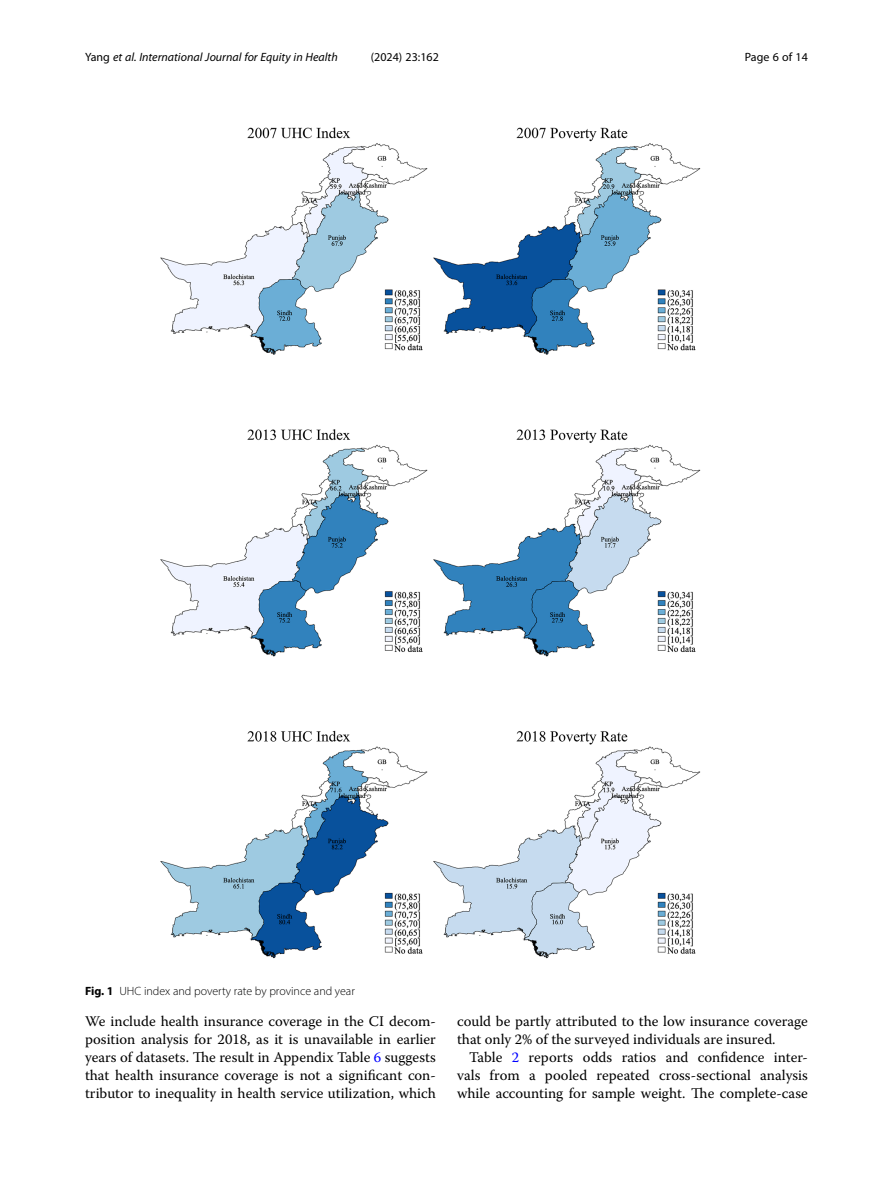
<style>
.page{position:relative;width:893px;height:1191px;background:#fff}
.page>*{position:absolute;margin:0;border:0;box-sizing:border-box;transform-origin:0 0}
.Body_Text_Indent{font:14.7px/18px "Warnock Pro";color:#000;text-align:justify}
.t1{font:italic 12px "Myriad Pro";color:#000}
.Figure_Caption{font:300 12px "Myriad Pro";color:#000}
.t2{font:12px "Myriad Pro";color:#000}
.s1{font-style:normal}
.s2{font-weight:700}
.s3{color:#00f}
</style>
<div class="page">
<img style="left:160px;top:127px;width:541px;height:832px">
<p class="t1" style="left:85px;top:50px;width:254px"><span class="s1">Yang</span> et al. International Journal for Equity in Health</p>
<p class="t2" style="left:371px;top:50px;width:70px">(2024) 23:162</p>
<p class="t2" style="left:745px;top:50px;width:65px">Page 6 of 14</p>
<p class="Figure_Caption" style="left:85px;top:983px;width:271px"><span class="s2">Fig. 1</span> UHC index and poverty rate by province and year</p>
<p class="Body_Text_Indent" style="left:85px;top:1012px;width:352px">We include health insurance coverage in the CI decom&shy;position analysis for 2018, as it is unavailable in earlier years of datasets. The result in Appendix Table <span class="s3">6</span> suggests that health insurance coverage is not a significant con&shy;tributor to inequality in health service utilization, which</p>
<p class="Body_Text_Indent" style="left:457px;top:1012px;width:352px">could be partly attributed to the low insurance coverage that only 2% of the surveyed individuals are insured.</p>
<p class="Body_Text_Indent" style="left:457px;top:1048px;width:352px;text-indent:12px">Table <span class="s3">2</span> reports odds ratios and confidence inter&shy;vals from a pooled repeated cross-sectional analysis while accounting for sample weight. The complete-case</p>
</div>
